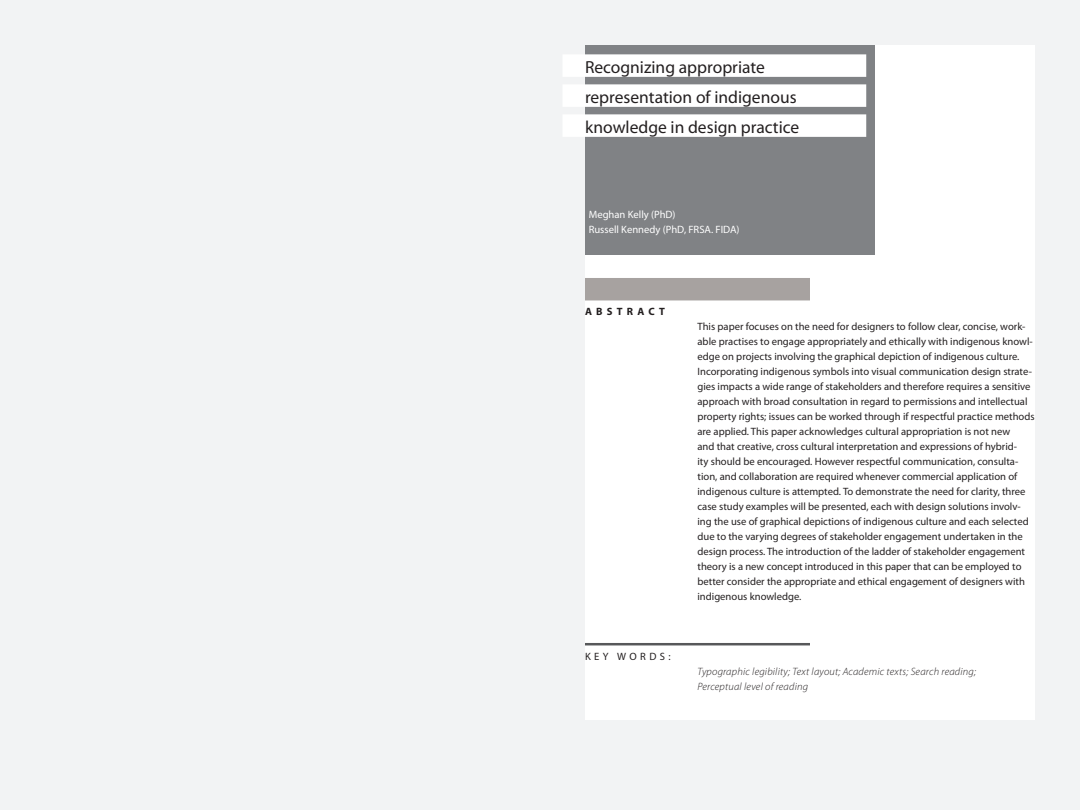
<style>
.page{position:relative;width:1080px;height:810px;background:#fff}
.page>*{position:absolute;margin:0;border:0;box-sizing:border-box;transform-origin:0 0}
.Heading_1{font:17.5px "Myriad Pro";color:#231f20}
.normal-NO-INDENT{font:10.62px/15px "Myriad Pro";color:#231f20}
.normal-NO-INDENT-2{font:italic 300 10.62px/15px "Myriad Pro";letter-spacing:.02em;color:#231f20}
.normal-NO-INDENT-3{font:10.62px "Myriad Pro";color:#fff}
.Heading_3{font:10.62px "Myriad Pro";letter-spacing:.32em;color:#231f20}
.Heading_2{font:700 10.62px "Myriad Pro";letter-spacing:.4em;color:#231f20}
</style>
<div class="page">
<div style="left:0;top:0;width:540px;height:810px;background:#f2f3f4"></div>
<div style="left:540px;top:0;width:540px;height:810px;background:#f2f3f4"></div>
<div style="left:585px;top:45px;width:450px;height:675px;background:#fff"></div>
<div style="left:585px;top:278px;width:225px;height:22px;background:#a7a2a0"></div>
<hr style="left:585px;top:643px;width:225px;height:2px;background:#57585a">
<div style="left:585px;top:45px;width:289px;height:210px;background:#808285"></div>
<div style="left:562px;top:54px;width:304px;height:23px;background:#fff"></div>
<div style="left:562px;top:84px;width:304px;height:23px;background:#fff"></div>
<div style="left:562px;top:114px;width:304px;height:23px;background:#fff"></div>
<p class="Heading_1" style="left:585px;top:56px;width:182px">Recognizing appropriate</p>
<p class="Heading_1" style="left:585px;top:86px;width:213px">representation of indigenous</p>
<p class="Heading_1" style="left:585px;top:116px;width:216px">knowledge in design practice</p>
<p class="normal-NO-INDENT-3" style="left:589px;top:208px;width:88px">Meghan Kelly (PhD)</p>
<p class="normal-NO-INDENT-3" style="left:589px;top:223px;width:152px">Russell Kennedy (PhD, FRSA. FIDA)</p>
<p class="Heading_2" style="left:585px;top:305px;width:82px">ABSTRACT</p>
<p class="Heading_3" style="left:585px;top:650px;width:87px">KEY WORDS:</p>
<p class="normal-NO-INDENT" style="left:698px;top:319px;width:339px">This paper focuses on the need for designers to follow clear, concise, work&shy;able practises to engage appropriately and ethically with indigenous knowl&shy;edge on projects involving the graphical depiction of indigenous culture.<br>Incorporating indigenous symbols into visual communication design strate&shy;gies impacts a wide range of stakeholders and therefore requires a sensitive approach with broad consultation in regard to permissions and intellectual property rights; issues can be worked through if respectful practice methods are applied. This paper acknowledges cultural appropriation is not new<br>and that creative, cross cultural interpretation and expressions of hybrid-<br>ity should be encouraged. However respectful communication, consulta&shy;tion, and collaboration are required whenever commercial application of indigenous culture is attempted. To demonstrate the need for clarity, three case study examples will be presented, each with design solutions involv&shy;ing the use of graphical depictions of indigenous culture and each selected due to the varying degrees of stakeholder engagement undertaken in the design process. The introduction of the ladder of stakeholder engagement theory is a new concept introduced in this paper that can be employed to better consider the appropriate and ethical engagement of designers with indigenous knowledge.</p>
<p class="normal-NO-INDENT-2" style="left:698px;top:664px;width:280px">Typographic legibility; Text layout; Academic texts; Search reading;<br>Perceptual level of reading</p>
</div>
